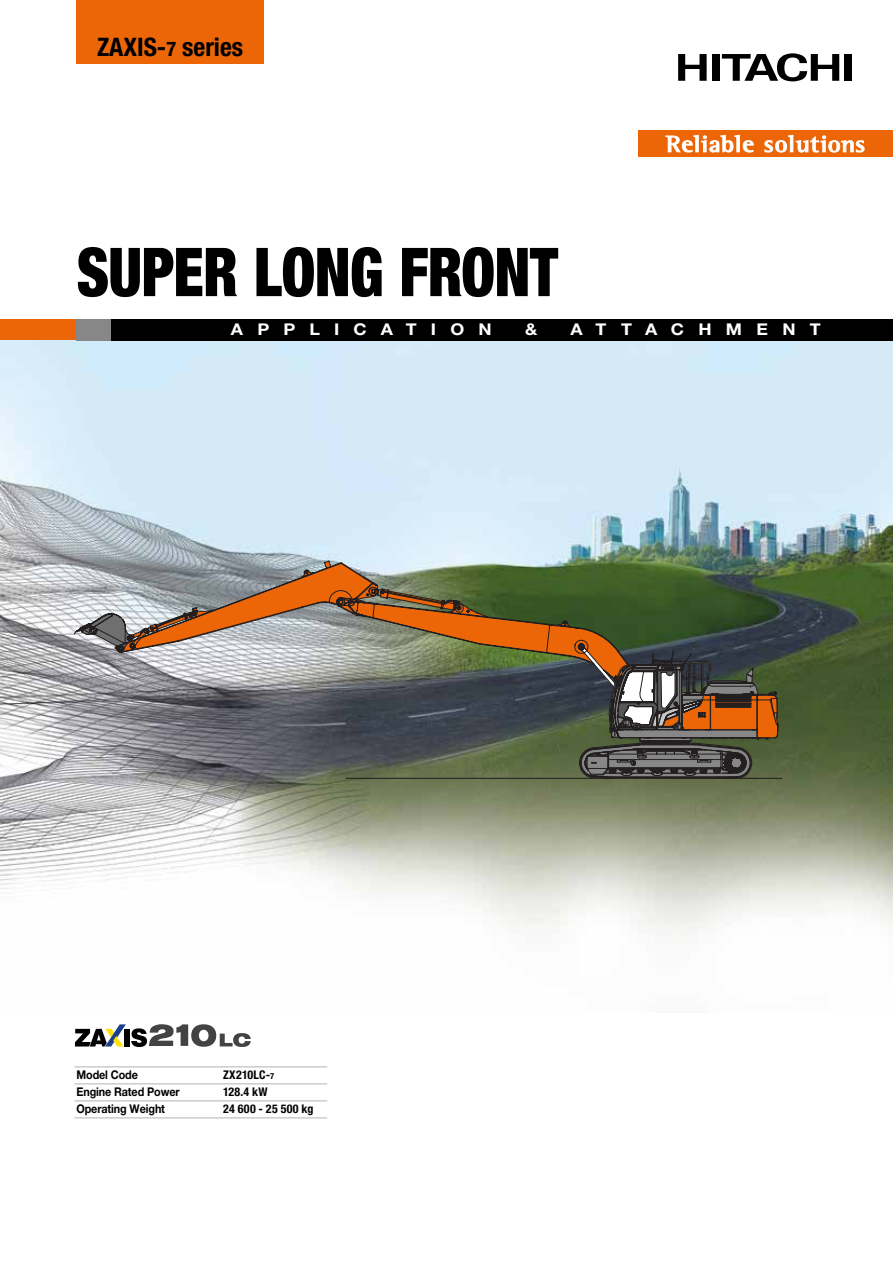
<style>
.page{position:relative;width:893px;height:1263px;background:#fff}
.page>*{position:absolute;margin:0;border:0;box-sizing:border-box;transform-origin:0 0}
.t1{font:900 condensed 67.5px "Helvetica Neue LT Pro";letter-spacing:-.01em;color:#000;scale:.9 1}
.t2{font:700 condensed 25.5px "Helvetica Neue LT Pro";color:#000}
.t3{font:700 16.2px "Helvetica Neue LT Pro";letter-spacing:.79em;color:#fff;scale:1.1 1}
.t4{font:700 12px "Helvetica Neue LT Pro";letter-spacing:-.01em;color:#000;scale:.9 1}
.t5{font:700 condensed 12px "Helvetica Neue LT Pro";letter-spacing:.025em;color:#000}
.s1{font-size:20.25px}
.s2{font-size:8.4px}
</style>
<div class="page">
<div style="left:77px;top:0;width:187px;height:64px;background:#ec6608"></div>
<div style="left:845px;top:54px;width:7px;height:27px;background:#000"></div>
<svg style="left:678px;top:54px;width:29px;height:27px"></svg>
<div style="left:712px;top:54px;width:7px;height:27px;background:#000"></div>
<svg style="left:722px;top:53px;width:117px;height:28px"></svg>
<div style="left:638px;top:131px;width:255px;height:26px;background:#ec6608"></div>
<svg style="left:665px;top:135px;width:89px;height:17px"></svg>
<svg style="left:764px;top:135px;width:100px;height:17px"></svg>
<svg style="left:75px;top:1024px;width:176px;height:23px"></svg>
<div style="left:0;top:319px;width:77px;height:21px;background:#ec6608"></div>
<img style="left:0;top:340px;width:893px;height:603px">
<div style="left:111px;top:319px;width:782px;height:21px;background:#000"></div>
<div style="left:76px;top:319px;width:35px;height:21px;background:#878787"></div>
<hr style="left:346px;top:778px;width:436px;height:1px;background:#1d1e1c">
<img style="left:74px;top:561px;width:704px;height:218px">
<hr style="left:74px;top:1066px;width:147px;height:1px;background:#b3b2b2">
<hr style="left:221px;top:1066px;width:106px;height:1px;background:#b3b2b2">
<hr style="left:74px;top:1083px;width:147px;height:1px;background:#b3b2b2">
<hr style="left:221px;top:1083px;width:106px;height:1px;background:#b3b2b2">
<hr style="left:74px;top:1100px;width:147px;height:1px;background:#b3b2b2">
<hr style="left:221px;top:1100px;width:106px;height:1px;background:#b3b2b2">
<hr style="left:74px;top:1117px;width:147px;height:1px;background:#b3b2b2">
<hr style="left:221px;top:1117px;width:106px;height:1px;background:#b3b2b2">
<h2 class="t2" style="left:97px;top:32px;width:148px">ZAXIS-<span class="s1">7</span> series</h2>
<h1 class="t1" style="left:77px;top:230px;width:536px">SUPER LONG FRONT</h1>
<h3 class="t3" style="left:231px;top:320px;width:239px">APPLICATION</h3>
<h3 class="t3" style="left:525px;top:320px;width:13px">&amp;</h3>
<h3 class="t3" style="left:570px;top:320px;width:229px">ATTACHMENT</h3>
<p class="t4" style="left:77px;top:1067px;width:70px">Model Code</p>
<p class="t5" style="left:223px;top:1067px;width:53px">ZX210LC-<span class="s2">7</span></p>
<p class="t4" style="left:77px;top:1084px;width:116px">Engine Rated Power</p>
<p class="t5" style="left:223px;top:1084px;width:46px">128.4 kW</p>
<p class="t4" style="left:77px;top:1101px;width:100px">Operating Weight</p>
<p class="t5" style="left:223px;top:1101px;width:92px">24 600 - 25 500 kg</p>
</div>
